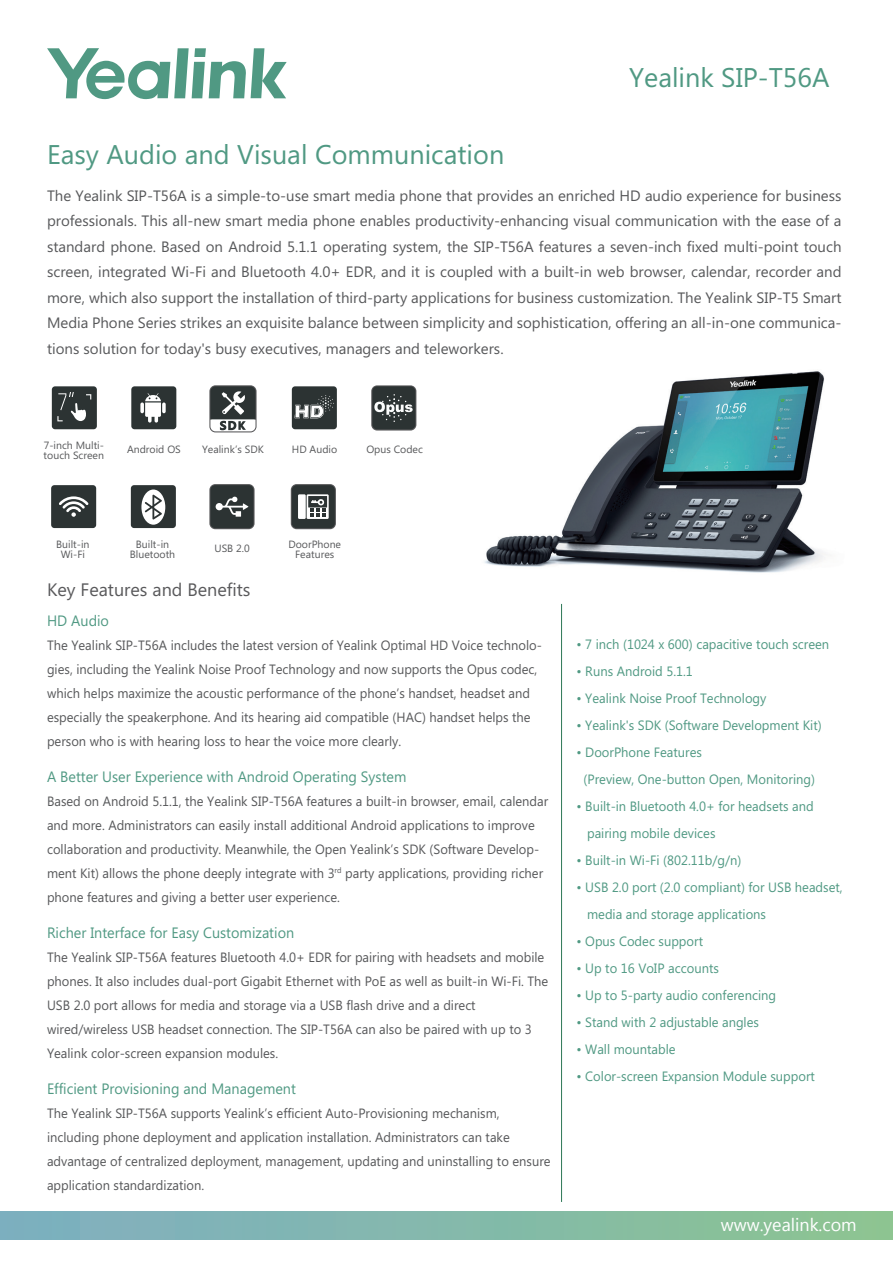
<style>
.page{position:relative;width:893px;height:1264px;background:#fff}
.page>*{position:absolute;margin:0;border:0;box-sizing:border-box;transform-origin:0 0}
.t1{font:27px "Microsoft Phags Pa";color:#509983}
.t2{font:18px "Microsoft Phags Pa";color:#59595b}
.t3{font:18px "Lao UI";color:#fff}
.t4{font:15px/25.5px "Microsoft Phags Pa";color:#57585a;text-align:justify}
.t5{font:15px "Microsoft Phags Pa";color:#509983;scale:.96 1}
.t6{font:13.5px/24px "Microsoft Phags Pa";color:#57585a;scale:.96 1}
.t7{font:13.5px/27px "Microsoft Phags Pa";color:#509983;scale:.96 1}
.t8{font:10.5px/10.5px "Microsoft Phags Pa";color:#57585a;text-align:center}
</style>
<div class="page">
<img style="left:484px;top:371px;width:342px;height:241px">
<hr style="left:561px;top:603px;width:1px;height:598px;background:#2d7756">
<svg style="left:47px;top:48px;width:239px;height:51px"></svg>
<div style="left:0;top:1210px;width:892px;height:28px;background:linear-gradient(to right,#7daec2,#8cc492)"></div>
<div style="left:52px;top:386px;width:45px;height:43px;background:#2c3333;border-radius:3px"></div>
<svg style="left:57px;top:392px;width:34px;height:30px"></svg>
<div style="left:51px;top:485px;width:45px;height:43px;background:#2c3333;border-radius:3px"></div>
<svg style="left:59px;top:496px;width:29px;height:20px"></svg>
<div style="left:292px;top:386px;width:45px;height:43px;background:#2c3333;border-radius:3px"></div>
<svg style="left:294px;top:395px;width:40px;height:23px"></svg>
<div style="left:131px;top:386px;width:45px;height:43px;background:#2c3333;border-radius:3px"></div>
<svg style="left:140px;top:402px;width:4px;height:11px"></svg>
<svg style="left:162px;top:402px;width:4px;height:11px"></svg>
<svg style="left:145px;top:393px;width:16px;height:29px"></svg>
<div style="left:131px;top:485px;width:45px;height:43px;background:#2c3333;border-radius:3px"></div>
<svg style="left:141px;top:489px;width:24px;height:35px"></svg>
<div style="left:371px;top:385px;width:45px;height:45px;border:2px solid #59595b;border-radius:5px"></div>
<div style="left:372px;top:386px;width:43px;height:43px;background:#2c3333;border-radius:5px"></div>
<svg style="left:374px;top:394px;width:38px;height:28px"></svg>
<div style="left:209px;top:484px;width:45px;height:45px;border:2px solid #59595b;border-radius:5px"></div>
<div style="left:210px;top:485px;width:43px;height:43px;background:#2c3333;border-radius:5px"></div>
<svg style="left:215px;top:496px;width:33px;height:20px"></svg>
<div style="left:209px;top:385px;width:47px;height:47px;border:2px solid #59595b;border-radius:5px"></div>
<svg style="left:210px;top:386px;width:45px;height:45px"></svg>
<div style="left:291px;top:484px;width:45px;height:45px;border:2px solid #59595b;border-radius:5px"></div>
<div style="left:292px;top:485px;width:43px;height:43px;background:#2c3333;border-radius:5px"></div>
<div style="left:298px;top:494px;width:7px;height:25px;background:#fff"></div>
<div style="left:306px;top:494px;width:22px;height:25px;background:#fff"></div>
<div style="left:308px;top:496px;width:19px;height:11px;background:#2c3333"></div>
<svg style="left:309px;top:499px;width:16px;height:18px"></svg>
<h1 class="t1" style="left:47px;top:135px;width:458px">Easy Audio and Visual Communication</h1>
<h1 class="t1" style="left:629px;top:59px;width:202px">Yealink SIP-T56A</h1>
<p class="t4" style="left:47px;top:182px;width:795px">The Yealink SIP-T56A is a simple-to-use smart media phone that provides an enriched HD audio experience for business professionals. This all-new smart media phone enables productivity-enhancing visual communication with the ease of a standard phone. Based on Android 5.1.1 operating system, the SIP-T56A features a seven-inch fixed multi-point touch screen, integrated Wi-Fi and Bluetooth 4.0+ EDR, and it is coupled with a built-in web browser, calendar, recorder and more, which also support the installation of third-party applications for business customization. The Yealink SIP-T5 Smart Media Phone Series strikes an exquisite balance between simplicity and sophistication, offering an all-in-one communica&shy;tions solution for today's busy executives, managers and teleworkers.</p>
<p class="t8" style="left:44px;top:439px;width:62px;text-align:left">7-inch Multi&shy;touch Screen</p>
<p class="t8" style="left:127px;top:443px;width:55px">Android OS</p>
<p class="t8" style="left:292px;top:443px;width:47px">HD Audio</p>
<p class="t8" style="left:202px;top:443px;width:63px">Yealink’s SDK</p>
<p class="t8" style="left:366px;top:443px;width:58px">Opus Codec</p>
<p class="t8" style="left:56px;top:538px;width:35px">Built-in<br>Wi-Fi</p>
<p class="t8" style="left:130px;top:538px;width:47px">Built-in<br>Bluetooth</p>
<p class="t8" style="left:214px;top:542px;width:37px">USB 2.0</p>
<p class="t8" style="left:288px;top:538px;width:54px">DoorPhone<br>Features</p>
<h2 class="t2" style="left:47px;top:577px;width:205px">Key Features and Benefits</h2>
<p class="t5" style="left:47px;top:610px;width:66px">HD Audio</p>
<p class="t6" style="left:47px;top:632px;width:517px">The Yealink SIP-T56A includes the latest version of Yealink Optimal HD Voice technolo&shy;gies, including the Yealink Noise Proof Technology and now supports the Opus codec, which helps maximize the acoustic performance of the phone’s handset, headset and especially the speakerphone. And its hearing aid compatible (HAC) handset helps the person who is with hearing loss to hear the voice more clearly.</p>
<p class="t5" style="left:47px;top:766px;width:376px">A Better User Experience with Android Operating System</p>
<p class="t6" style="left:47px;top:788px;width:523px">Based on Android 5.1.1, the Yealink SIP-T56A features a built-in browser, email, calendar and more. Administrators can easily install additional Android applications to improve collaboration and productivity. Meanwhile, the Open Yealink’s SDK (Software Develop&shy;ment Kit) allows the phone deeply integrate with 3<sup>rd</sup> party applications, providing richer phone features and giving a better user experience.</p>
<p class="t5" style="left:47px;top:922px;width:259px">Richer Interface for Easy Customization</p>
<p class="t6" style="left:47px;top:944px;width:523px">The Yealink SIP-T56A features Bluetooth 4.0+ EDR for pairing with headsets and mobile phones. It also includes dual-port Gigabit Ethernet with PoE as well as built-in Wi-Fi. The USB 2.0 port allows for media and storage via a USB flash drive and a direct wired/wireless USB headset connection. The SIP-T56A can also be paired with up to 3<br>Yealink color-screen expansion modules.</p>
<p class="t5" style="left:47px;top:1078px;width:261px">Efficient Provisioning and Management</p>
<p class="t6" style="left:47px;top:1100px;width:526px">The Yealink SIP-T56A supports Yealink’s efficient Auto-Provisioning mechanism, including phone deployment and application installation. Administrators can take advantage of centralized deployment, management, updating and uninstalling to ensure application standardization.</p>
<p class="t7" style="left:576px;top:630px;width:265px">• 7 inch (1024 x 600) capacitive touch screen</p>
<p class="t7" style="left:576px;top:657px;width:123px">• Runs Android 5.1.1</p>
<p class="t7" style="left:576px;top:684px;width:199px">• Yealink Noise Proof Technology</p>
<p class="t7" style="left:576px;top:711px;width:257px">• Yealink's SDK (Software Development Kit)</p>
<p class="t7" style="left:583px;top:738px;width:242px;text-indent:-7px">• DoorPhone Features<br>(Preview, One-button Open, Monitoring)</p>
<p class="t7" style="left:587px;top:792px;width:237px;text-indent:-11px">• Built-in Bluetooth 4.0+ for headsets and pairing mobile devices</p>
<p class="t7" style="left:576px;top:846px;width:173px">• Built-in Wi-Fi (802.11b/g/n)</p>
<p class="t7" style="left:587px;top:873px;width:268px;text-indent:-11px">• USB 2.0 port (2.0 compliant) for USB headset, media and storage applications</p>
<p class="t7" style="left:576px;top:927px;width:133px">• Opus Codec support</p>
<p class="t7" style="left:576px;top:954px;width:150px">• Up to 16 VoIP accounts</p>
<p class="t7" style="left:576px;top:981px;width:209px">• Up to 5-party audio conferencing</p>
<p class="t7" style="left:576px;top:1008px;width:192px">• Stand with 2 adjustable angles</p>
<p class="t7" style="left:576px;top:1035px;width:105px">• Wall mountable</p>
<p class="t7" style="left:576px;top:1062px;width:250px">• Color-screen Expansion Module support</p>
<h2 class="t3" style="left:720px;top:1211px;width:137px">www.yealink.com</h2>
</div>
